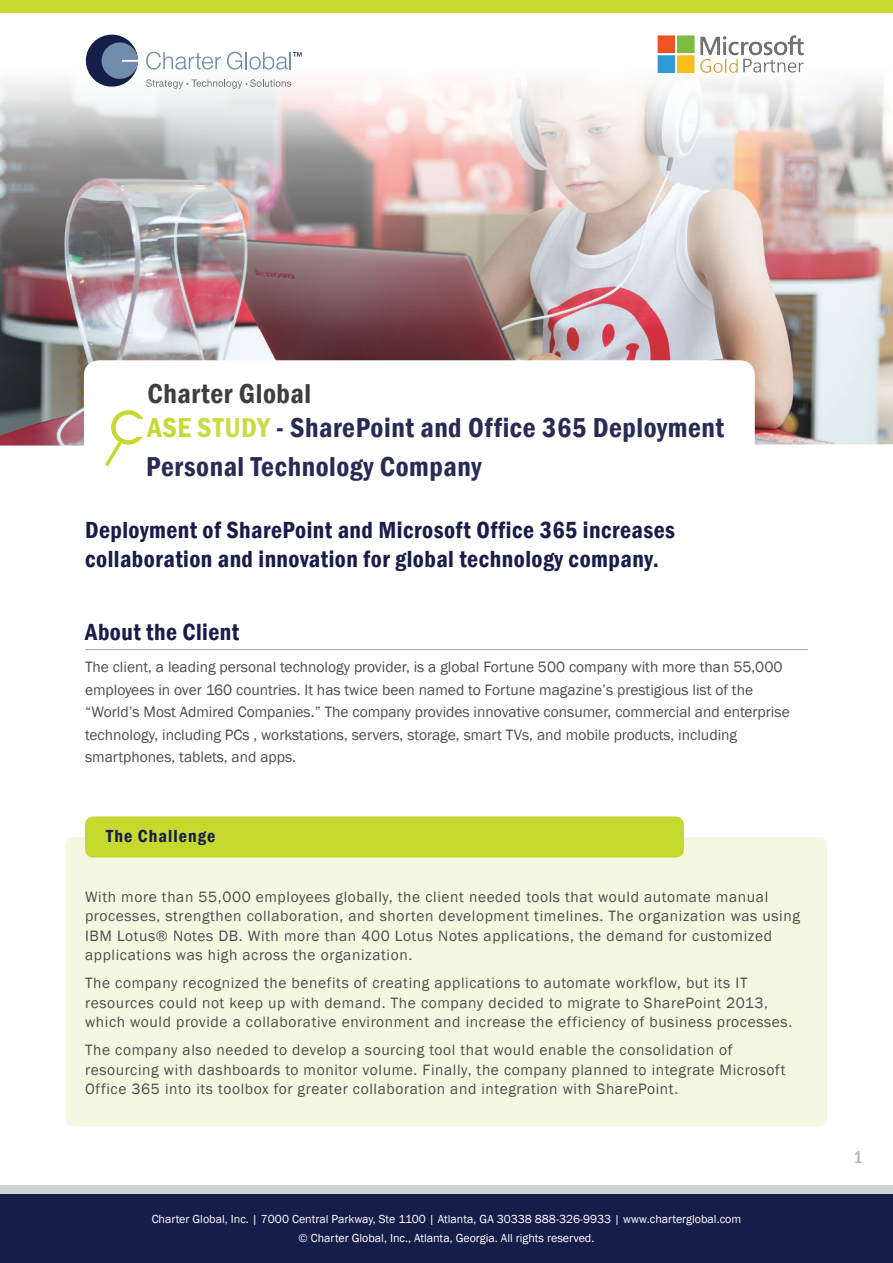
<style>
.page{position:relative;width:893px;height:1263px;background:#fff}
.page>*{position:absolute;margin:0;border:0;box-sizing:border-box;transform-origin:0 0}
.t1{font:600 condensed 28.05px/33.8px "Franklin Gothic";letter-spacing:.02em;color:#282c54}
.t2{font:600 condensed 24px/28.8px "Franklin Gothic";letter-spacing:.02em;color:#171d49}
.t3{font:600 condensed 18px "Franklin Gothic";letter-spacing:.06em;color:#171d49}
.t4{font:500 condensed 18px "Franklin Gothic";color:#b2b3b7}
.t5{font:15.45px/19.5px "Franklin Gothic";letter-spacing:.04em;color:#4b4c4d}
.t6{font:15.45px/22.5px "Franklin Gothic";color:#4b4c4d}
.t7{font:12px/19.5px "Franklin Gothic";color:#fff;text-align:center}
.s1{color:#3e3e3f}
.s2{color:#c6d92f}
.s3{color:#cbdb45}
</style>
<div class="page">
<img style="left:0;top:215px;width:893px;height:231px">
<svg style="left:0;top:34px;width:893px;height:181px"></svg>
<div style="left:66px;top:837px;width:761px;height:289px;background:#f4f8e1;border-radius:9px"></div>
<div style="left:85px;top:816px;width:599px;height:41px;background:#c6d92f;border-radius:9px"></div>
<div style="left:0;top:1194px;width:893px;height:69px;background:#171d49"></div>
<div style="left:0;top:1185px;width:893px;height:9px;background:#d1d2d4"></div>
<div style="left:0;top:0;width:893px;height:13px;background:#c6d92f"></div>
<svg style="left:84px;top:360px;width:671px;height:86px"></svg>
<svg style="left:102px;top:409px;width:42px;height:58px"></svg>
<hr style="left:85px;top:649px;width:723px;height:1px;background:#a8a9ad">
<div style="left:86px;top:35px;width:52px;height:52px;background:#151e48;border-radius:26px"></div>
<div style="left:102px;top:42px;width:36px;height:37px;background:#728dac;border-radius:18px"></div>
<svg style="left:146px;top:52px;width:75px;height:18px"></svg>
<svg style="left:227px;top:52px;width:75px;height:18px"></svg>
<svg style="left:146px;top:79px;width:145px;height:10px"></svg>
<img style="left:655px;top:34px;width:152px;height:42px">
<h1 class="t1" style="left:148px;top:377px;width:578px"><span class="s1">Charter Global<br></span><span class="s2">ASE</span> <span class="s3">STUDY</span> - SharePoint and Office 365 Deployment</h1>
<h1 class="t1" style="left:146px;top:449px;width:337px">Personal Technology Company</h1>
<h2 class="t2" style="left:85px;top:515px;width:592px">Deployment of SharePoint and Microsoft Office 365 increases collaboration and innovation for global technology company.</h2>
<h2 class="t2" style="left:85px;top:617px;width:156px">About the Client</h2>
<p class="t6" style="left:85px;top:656px;width:706px">The client, a leading personal technology provider, is a global Fortune 500 company with more than 55,000 employees in over 160 countries. It has twice been named to Fortune magazine’s prestigious list of the “World’s Most Admired Companies.” The company provides innovative consumer, commercial and enterprise technology, including PCs , workstations, servers, storage, smart TVs, and mobile products, including smartphones, tablets, and apps.</p>
<p class="t3" style="left:106px;top:824px;width:111px">The Challenge</p>
<p class="t5" style="left:85px;top:887px;width:716px">With more than 55,000 employees globally, the client needed tools that would automate manual processes, strengthen collaboration, and shorten development timelines. The organization was using IBM Lotus® Notes DB. With more than 400 Lotus Notes applications, the demand for customized applications was high across the organization.</p>
<p class="t5" style="left:85px;top:974px;width:709px">The company recognized the benefits of creating applications to automate workflow, but its IT resources could not keep up with demand. The company decided to migrate to SharePoint 2013, which would provide a collaborative environment and increase the efficiency of business processes.</p>
<p class="t5" style="left:85px;top:1041px;width:702px">The company also needed to develop a sourcing tool that would enable the consolidation of resourcing with dashboards to monitor volume. Finally, the company planned to integrate Microsoft<br>Office 365 into its toolbox for greater collaboration and integration with SharePoint.</p>
<p class="t7" style="left:152px;top:1209px;width:591px">Charter Global, Inc. | 7000 Central Parkway, Ste 1100 | Atlanta, GA 30338 888-326-9933 | www.charterglobal.com © Charter Global, Inc., Atlanta, Georgia. All rights reserved.</p>
<p class="t4" style="left:853px;top:1145px;width:11px">1</p>
</div>
